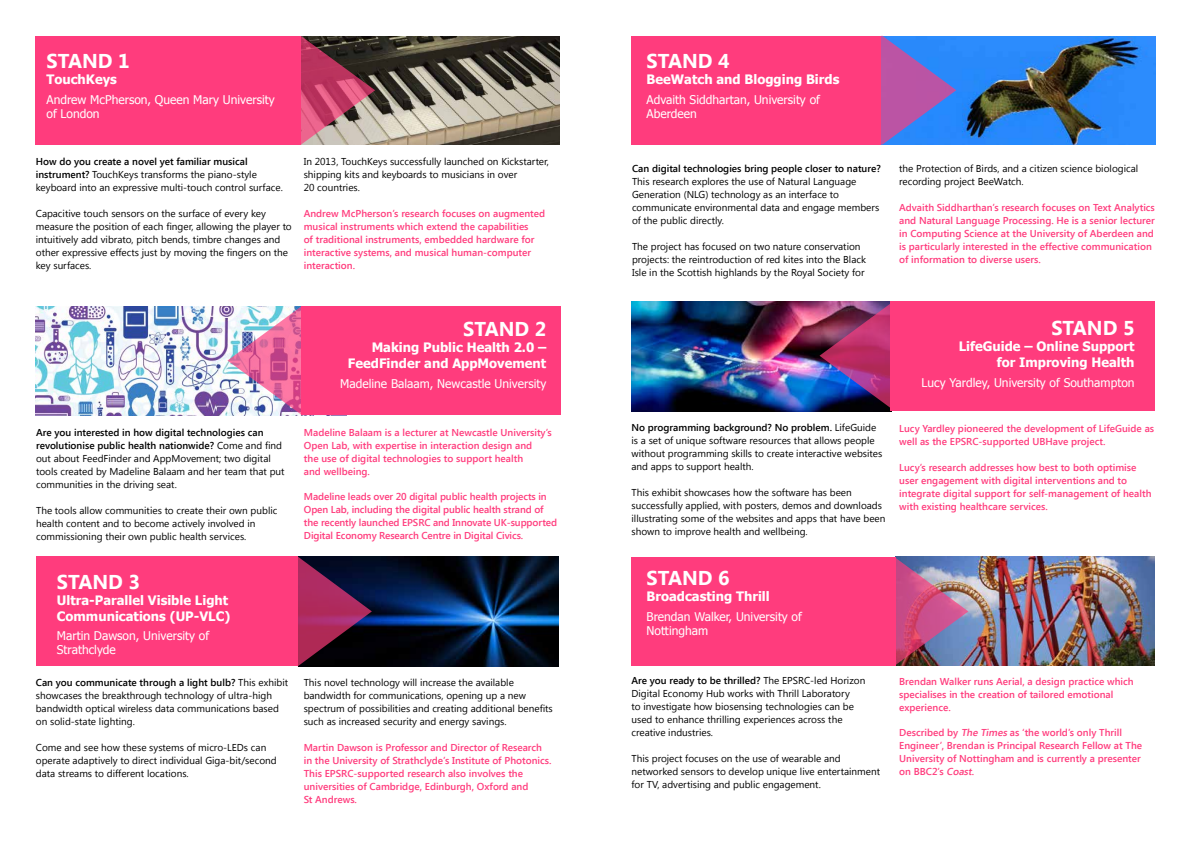
<style>
.page{position:relative;width:1191px;height:842px;background:#fff}
.page>*{position:absolute;margin:0;border:0;box-sizing:border-box;transform-origin:0 0}
.t1{font:700 20px "Segoe UI";color:#fff}
.t2{font:700 13px/16px "Tahoma";color:#fff;text-align:right}
.t3{font:12px/14px "Tahoma";color:#fff}
.t4{font:10px/13px "Segoe UI";color:#000}
.t5{font:600 10px/13px "Segoe UI";color:#ff3c7d}
.t6{font:600 10px "Segoe UI";color:#000}
.s1{font-weight:600}
.s2{font-style:italic}
</style>
<div class="page">
<img style="left:372px;top:557px;width:186px;height:109px">
<svg style="left:298px;top:557px;width:74px;height:109px;background:#591a3e"></svg>
<div style="left:36px;top:557px;width:262px;height:109px;background:#ff3c7d"></div>
<img style="left:375px;top:36px;width:184px;height:109px">
<div style="left:36px;top:36px;width:265px;height:109px;background:#ff3c7d"></div>
<svg style="left:301px;top:36px;width:74px;height:109px;background:#9e5767"></svg>
<img style="left:36px;top:306px;width:191px;height:109px">
<img style="left:227px;top:306px;width:74px;height:109px">
<div style="left:301px;top:306px;width:259px;height:109px;background:#ff3c7d"></div>
<div style="left:631px;top:36px;width:262px;height:109px;background:#ff3c7d"></div>
<img style="left:956px;top:36px;width:199px;height:109px">
<svg style="left:881px;top:36px;width:75px;height:109px;background:#726ece"></svg>
<img style="left:631px;top:302px;width:259px;height:109px">
<img style="left:819px;top:301px;width:194px;height:109px">
<div style="left:890px;top:302px;width:265px;height:109px;background:#ff3c7d"></div>
<img style="left:968px;top:557px;width:187px;height:109px">
<img style="left:895px;top:557px;width:73px;height:109px">
<div style="left:631px;top:557px;width:264px;height:109px;background:#ff3c7d"></div>
<h1 class="t1" style="left:46px;top:47px;width:85px">STAND 1</h1>
<h2 class="t2" style="left:46px;top:71px;width:72px">TouchKeys</h2>
<p class="t3" style="left:46px;top:92px;width:230px">Andrew McPherson, Queen Mary University of London</p>
<p class="t4" style="left:36px;top:154px;width:248px"><span class="s1">How do you create a novel yet familiar musical instrument?</span> TouchKeys transforms the piano-style keyboard into an expressive multi-touch control surface.</p>
<p class="t4" style="left:36px;top:206px;width:257px">Capacitive touch sensors on the surface of every key measure the position of each finger, allowing the player to intuitively add vibrato, pitch bends, timbre changes and other expressive effects just by moving the fingers on the key surfaces.</p>
<p class="t4" style="left:304px;top:154px;width:247px">In 2013, TouchKeys successfully launched on Kickstarter, shipping kits and keyboards to musicians in over<br>20 countries.</p>
<p class="t5" style="left:304px;top:206px;width:243px">Andrew McPherson’s research focuses on augmented musical instruments which extend the capabilities<br>of traditional instruments, embedded hardware for interactive systems, and musical human-computer interaction.</p>
<p class="t4" style="left:36px;top:426px;width:250px"><span class="s1">Are you interested in how digital technologies can revolutionise public health nationwide?</span> Come and find out about FeedFinder and AppMovement; two digital tools created by Madeline Balaam and her team that put communities in the driving seat.</p>
<p class="t4" style="left:36px;top:504px;width:243px">The tools allow communities to create their own public health content and to become actively involved in commissioning their own public health services.</p>
<h1 class="t1" style="left:57px;top:567px;width:85px">STAND 3</h1>
<h2 class="t2" style="left:57px;top:591px;width:175px;text-align:left">Ultra-Parallel Visible Light<br>Communications (UP-VLC)</h2>
<p class="t3" style="left:57px;top:628px;width:154px">Martin Dawson, University of<br>Strathclyde</p>
<p class="t4" style="left:36px;top:676px;width:254px"><span class="s1">Can you communicate through a light bulb?</span> This exhibit showcases the breakthrough technology of ultra-high bandwidth optical wireless data communications based on solid-state lighting.</p>
<p class="t4" style="left:36px;top:741px;width:242px">Come and see how these systems of micro-LEDs can operate adaptively to direct individual Giga-bit/second data streams to different locations.</p>
<h1 class="t1" style="left:463px;top:315px;width:85px">STAND 2</h1>
<h2 class="t2" style="left:348px;top:339px;width:200px">Making Public Health 2.0 –<br>FeedFinder and AppMovement</h2>
<p class="t3" style="left:340px;top:376px;width:208px">Madeline Balaam, Newcastle University</p>
<p class="t5" style="left:304px;top:426px;width:249px">Madeline Balaam is a lecturer at Newcastle University’s Open Lab, with expertise in interaction design and<br>the use of digital technologies to support health<br>and wellbeing.</p>
<p class="t5" style="left:304px;top:489px;width:255px">Madeline leads over 20 digital public health projects in Open Lab, including the digital public health strand of the recently launched EPSRC and Innovate UK-supported Digital Economy Research Centre in Digital Civics.</p>
<p class="t4" style="left:304px;top:676px;width:251px">This novel technology will increase the available bandwidth for communications, opening up a new spectrum of possibilities and creating additional benefits such as increased security and energy savings.</p>
<p class="t5" style="left:304px;top:741px;width:249px">Martin Dawson is Professor and Director of Research in the University of Strathclyde’s Institute of Photonics.<br>This EPSRC-supported research also involves the universities of Cambridge, Edinburgh, Oxford and<br>St Andrews.</p>
<h1 class="t1" style="left:646px;top:47px;width:85px">STAND 4</h1>
<h2 class="t2" style="left:646px;top:71px;width:194px">BeeWatch and Blogging Birds</h2>
<p class="t3" style="left:646px;top:92px;width:175px">Advaith Siddhartan, University of<br>Aberdeen</p>
<p class="t6" style="left:632px;top:161px;width:250px">Can digital technologies bring people closer to nature?</p>
<p class="t4" style="left:632px;top:174px;width:249px">This research explores the use of Natural Language Generation (NLG) technology as an interface to communicate environmental data and engage members of the public directly.</p>
<p class="t4" style="left:632px;top:239px;width:235px">The project has focused on two nature conservation projects: the reintroduction of red kites into the Black<br>Isle in the Scottish highlands by the Royal Society for</p>
<p class="t4" style="left:899px;top:161px;width:240px">the Protection of Birds, and a citizen science biological recording project BeeWatch.</p>
<p class="t5" style="left:899px;top:200px;width:257px">Advaith Siddharthan’s research focuses on Text Analytics and Natural Language Processing. He is a senior lecturer in Computing Science at the University of Aberdeen and is particularly interested in the effective communication of information to diverse users.</p>
<p class="t4" style="left:631px;top:420px;width:252px"><span class="s1">No programming background? No problem.</span> LifeGuide is a set of unique software resources that allows people without programming skills to create interactive websites and apps to support health.</p>
<p class="t4" style="left:631px;top:485px;width:255px">This exhibit showcases how the software has been successfully applied, with posters, demos and downloads illustrating some of the websites and apps that have been shown to improve health and wellbeing.</p>
<h1 class="t1" style="left:646px;top:564px;width:85px">STAND 6</h1>
<h2 class="t2" style="left:646px;top:588px;width:125px">Broadcasting Thrill</h2>
<p class="t3" style="left:646px;top:609px;width:157px">Brendan Walker, University of<br>Nottingham</p>
<h1 class="t1" style="left:1051px;top:313px;width:85px">STAND 5</h1>
<h2 class="t2" style="left:958px;top:337px;width:177px">LifeGuide – Online Support for Improving Health</h2>
<p class="t3" style="left:921px;top:375px;width:214px">Lucy Yardley, University of Southampton</p>
<p class="t5" style="left:899px;top:421px;width:256px">Lucy Yardley pioneered the development of LifeGuide as well as the EPSRC-supported UBHave project.</p>
<p class="t5" style="left:899px;top:460px;width:254px">Lucy’s research addresses how best to both optimise user engagement with digital interventions and to integrate digital support for self-management of health with existing healthcare services.</p>
<p class="t4" style="left:631px;top:674px;width:235px"><span class="s1">Are you ready to be thrilled?</span> The EPSRC-led Horizon Digital Economy Hub works with Thrill Laboratory<br>to investigate how biosensing technologies can be used to enhance thrilling experiences across the creative industries.</p>
<p class="t4" style="left:631px;top:752px;width:250px">This project focuses on the use of wearable and networked sensors to develop unique live entertainment for TV, advertising and public engagement.</p>
<p class="t5" style="left:899px;top:675px;width:236px">Brendan Walker runs Aerial, a design practice which specialises in the creation of tailored emotional experience.</p>
<p class="t5" style="left:899px;top:725px;width:244px">Described by <span class="s2">The Times</span> as ‘the world’s only Thrill Engineer’, Brendan is Principal Research Fellow at The University of Nottingham and is currently a presenter on BBC2’s <span class="s2">Coast</span>.</p>
</div>
